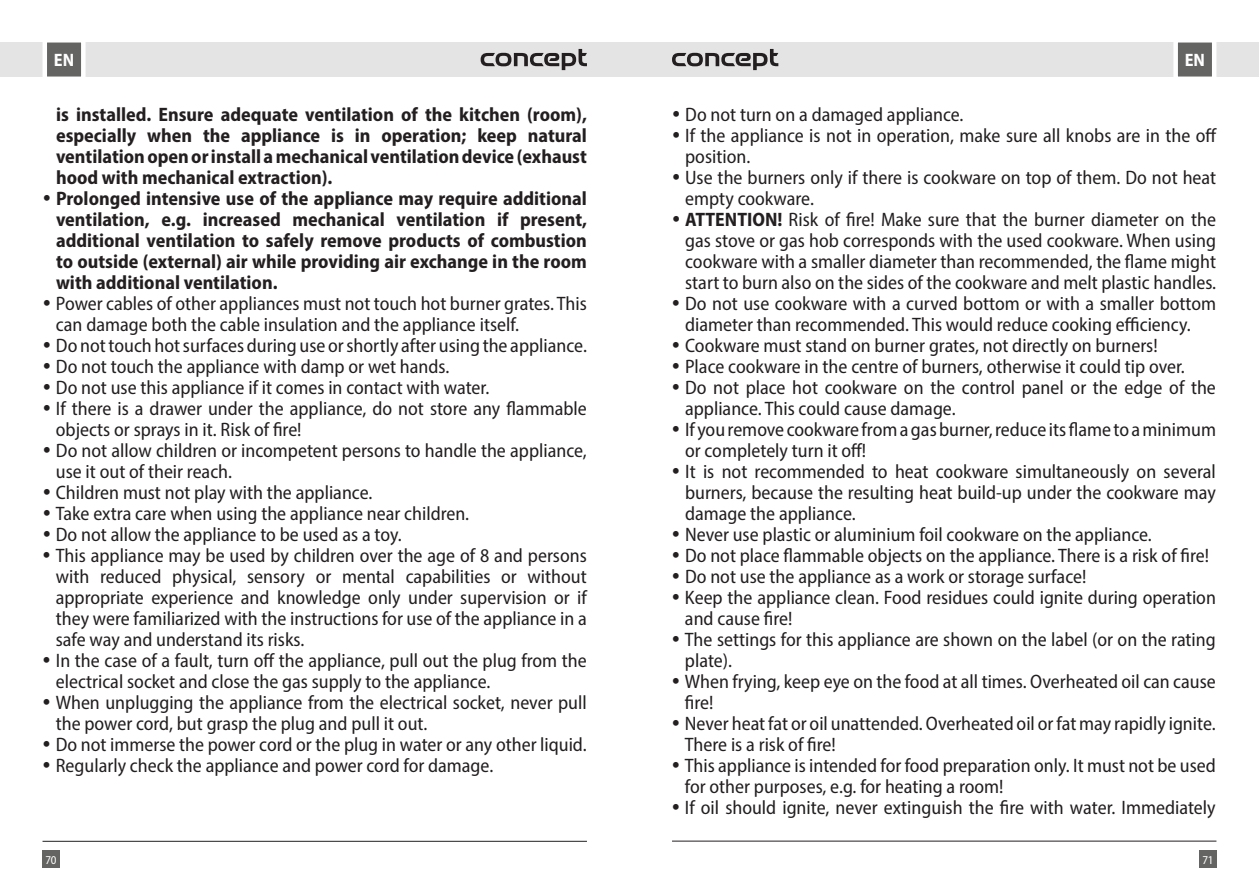
<style>
.page{position:relative;width:1259px;height:893px;background:#fff}
.page>*{position:absolute;margin:0;border:0;box-sizing:border-box;transform-origin:0 0}
.t1{font:semi-condensed 19.5px/21px "Myriad Pro";color:#231f20}
.t2{font:700 semi-condensed 19.5px/21px "Myriad Pro";color:#231f20}
.t3{font:700 semi-condensed 18px "Myriad Pro";color:#fff}
.t4{font:semi-condensed 12px "Myriad Pro";color:#fff}
.s1{font-weight:700}
</style>
<div class="page">
<div style="left:629px;top:43px;width:630px;height:34px;background:#e4e4e4"></div>
<div style="left:0;top:43px;width:629px;height:34px;background:#e4e4e4"></div>
<div style="left:43px;top:850px;width:17px;height:17px;background:#646463"></div>
<div style="left:1199px;top:850px;width:17px;height:17px;background:#646463"></div>
<svg style="left:1171px;top:42px;width:47px;height:35px;background:#8f8f8e"></svg>
<svg style="left:40px;top:42px;width:48px;height:35px;background:#919190"></svg>
<hr style="left:672px;top:841px;width:544px;height:1px;background:#231f20">
<hr style="left:43px;top:841px;width:544px;height:1px;background:#231f20">
<svg style="left:480px;top:49px;width:107px;height:21px"></svg>
<svg style="left:672px;top:49px;width:106px;height:21px"></svg>
<p class="t3" style="left:54px;top:48px;width:22px">EN</p>
<p class="t3" style="left:1184px;top:48px;width:22px">EN</p>
<p class="t2" style="left:56px;top:103px;width:532px">is installed. Ensure adequate ventilation of the kitchen (room), especially when the appliance is in operation; keep natural ventilation open or install a mechanical ventilation device (exhaust hood with mechanical extraction).<br>Prolonged intensive use of the appliance may require additional ventilation, e.g. increased mechanical ventilation if present, additional ventilation to safely remove products of combustion to outside (external) air while providing air exchange in the room with additional ventilation.</p>
<p class="t1" style="left:56px;top:293px;width:533px">Power cables of other appliances must not touch hot burner grates. This can damage both the cable insulation and the appliance itself.<br>Do not touch hot surfaces during use or shortly after using the appliance.<br>Do not touch the appliance with damp or wet hands.<br>Do not use this appliance if it comes in contact with water.<br>If there is a drawer under the appliance, do not store any flammable objects or sprays in it. Risk of fire!<br>Do not allow children or incompetent persons to handle the appliance, use it out of their reach.<br>Children must not play with the appliance.<br>Take extra care when using the appliance near children.<br>Do not allow the appliance to be used as a toy.<br>This appliance may be used by children over the age of 8 and persons with reduced physical, sensory or mental capabilities or without appropriate experience and knowledge only under supervision or if they were familiarized with the instructions for use of the appliance in a safe way and understand its risks.<br>In the case of a fault, turn off the appliance, pull out the plug from the electrical socket and close the gas supply to the appliance.<br>When unplugging the appliance from the electrical socket, never pull the power cord, but grasp the plug and pull it out.<br>Do not immerse the power cord or the plug in water or any other liquid.<br>Regularly check the appliance and power cord for damage.</p>
<p class="t1" style="left:685px;top:104px;width:533px">Do not turn on a damaged appliance.<br>If the appliance is not in operation, make sure all knobs are in the off position.<br>Use the burners only if there is cookware on top of them. Do not heat empty cookware.<br><span class="s1">ATTENTION!</span> Risk of fire! Make sure that the burner diameter on the gas stove or gas hob corresponds with the used cookware. When using cookware with a smaller diameter than recommended, the flame might start to burn also on the sides of the cookware and melt plastic handles.<br>Do not use cookware with a curved bottom or with a smaller bottom diameter than recommended. This would reduce cooking efficiency.<br>Cookware must stand on burner grates, not directly on burners!<br>Place cookware in the centre of burners, otherwise it could tip over.<br>Do not place hot cookware on the control panel or the edge of the appliance. This could cause damage.<br>If you remove cookware from a gas burner, reduce its flame to a minimum or completely turn it off!<br>It is not recommended to heat cookware simultaneously on several burners, because the resulting heat build-up under the cookware may damage the appliance.<br>Never use plastic or aluminium foil cookware on the appliance.<br>Do not place flammable objects on the appliance. There is a risk of fire!<br>Do not use the appliance as a work or storage surface!<br>Keep the appliance clean. Food residues could ignite during operation and cause fire!<br>The settings for this appliance are shown on the label (or on the rating plate).<br>When frying, keep eye on the food at all times. Overheated oil can cause fire!<br>Never heat fat or oil unattended. Overheated oil or fat may rapidly ignite.<br>There is a risk of fire!<br>This appliance is intended for food preparation only. It must not be used for other purposes, e.g. for heating a room!<br>If oil should ignite, never extinguish the fire with water. Immediately</p>
<p class="t4" style="left:45px;top:852px;width:13px">70</p>
<p class="t4" style="left:1202px;top:852px;width:13px">71</p>
</div>
